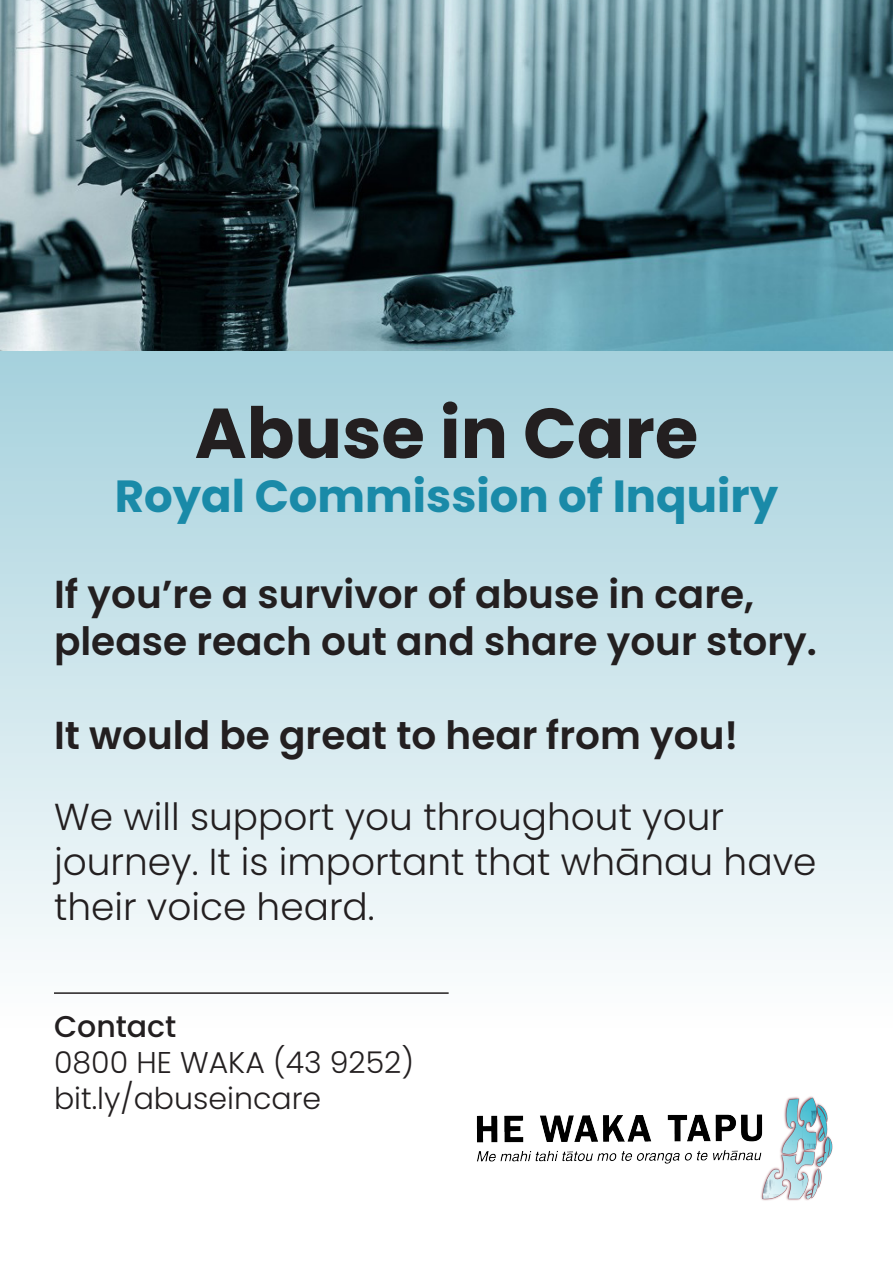
<style>
.page{position:relative;width:893px;height:1263px;background:#fff}
.page>*{position:absolute;margin:0;border:0;box-sizing:border-box;transform-origin:0 0}
.t1{font:700 70.5px "Poppins";color:#231f20}
.t2{font:700 45px "Poppins";color:#1a8aa8}
.t3{font:600 39px/46.8px "Poppins";color:#231f20}
.t4{font:300 37.5px/45px "Poppins";color:#231f20}
.t5{font:300 30px "Poppins";color:#231f20}
.t6{font:500 30px "Poppins";color:#231f20}
</style>
<div class="page">
<svg style="left:0;top:350px;width:893px;height:602px;background:#cce4eb"></svg>
<img style="left:476px;top:1096px;width:357px;height:105px">
<img style="left:0;top:0;width:893px;height:350px">
<hr style="left:54px;top:992px;width:395px;height:2px;background:#231f20">
<p class="t1" style="left:195px;top:392px;width:505px">Abuse in Care</p>
<p class="t2" style="left:115px;top:470px;width:665px">Royal Commission of Inquiry</p>
<p class="t3" style="left:54px;top:571px;width:764px">If you’re a survivor of abuse in care, please reach out and share your story.</p>
<p class="t3" style="left:54px;top:712px;width:686px">It would be great to hear from you!</p>
<p class="t4" style="left:54px;top:794px;width:672px">We will support you throughout your</p>
<p class="t4" style="left:54px;top:839px;width:764px">journey. It is important that whānau have their voice heard.</p>
<p class="t6" style="left:54px;top:1009px;width:124px">Contact</p>
<p class="t5" style="left:54px;top:1045px;width:362px">0800 HE WAKA (43 9252)</p>
<p class="t5" style="left:54px;top:1081px;width:269px">bit.ly/abuseincare</p>
</div>
